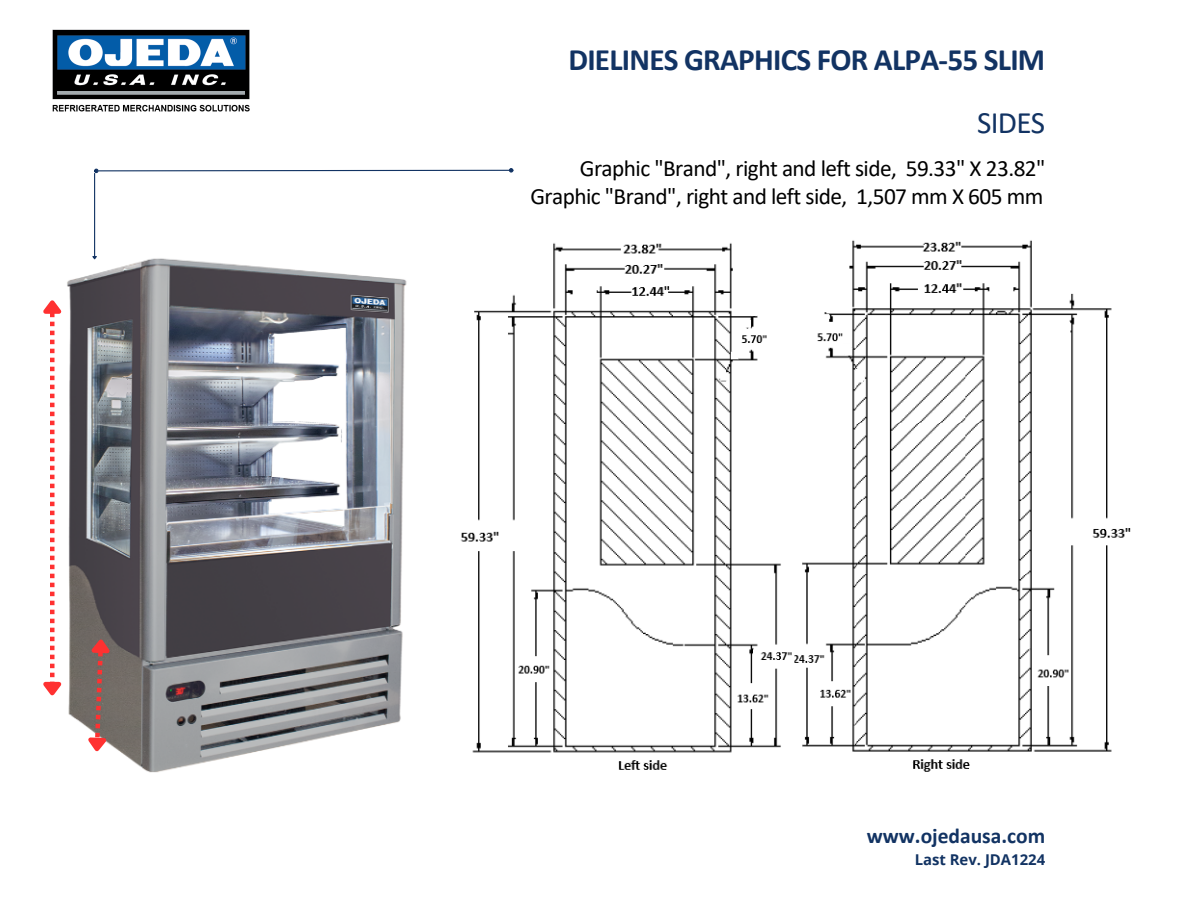
<style>
.page{position:relative;width:1188px;height:918px;background:#fff}
.page>*{position:absolute;margin:0;border:0;box-sizing:border-box;transform-origin:0 0}
.t1{font:700 31.2px "Calibri";letter-spacing:-.025em;color:#123363}
.t2{font:31.2px "Calibri";letter-spacing:-.025em;color:#123363}
.t3{font:23.25px "Calibri";letter-spacing:-.025em;color:#000}
.t4{font:700 21.45px "Calibri";color:#123363}
.t5{font:700 14.85px "Open Sans";color:#123363}
</style>
<div class="page">
<img style="left:67px;top:254px;width:340px;height:519px">
<svg style="left:43px;top:300px;width:19px;height:396px"></svg>
<svg style="left:81px;top:634px;width:33px;height:123px;background:#967874"></svg>
<svg style="left:94px;top:168px;width:419px;height:5px"></svg>
<hr style="left:94px;top:173px;width:1px;height:83px;background:#123363">
<svg style="left:91px;top:255px;width:7px;height:6px"></svg>
<img style="left:52px;top:29px;width:198px;height:83px">
<img style="left:461px;top:240px;width:670px;height:532px">
<h2 class="t1" style="left:568px;top:47px;width:478px">DIELINES GRAPHICS FOR ALPA-55 SLIM</h2>
<h4 class="t2" style="left:977px;top:110px;width:70px">SIDES</h4>
<p class="t3" style="left:580px;top:159px;width:467px">Graphic "Brand", right and left side, 59.33" X 23.82"</p>
<h1 class="t3" style="left:530px;top:187px;width:515px">Graphic "Brand", right and left side, 1,507 mm X 605 mm</h1>
<p class="t4" style="left:867px;top:827px;width:180px">www.ojedausa.com</p>
<p class="t5" style="left:915px;top:850px;width:132px">Last Rev. JDA1224</p>
</div>
